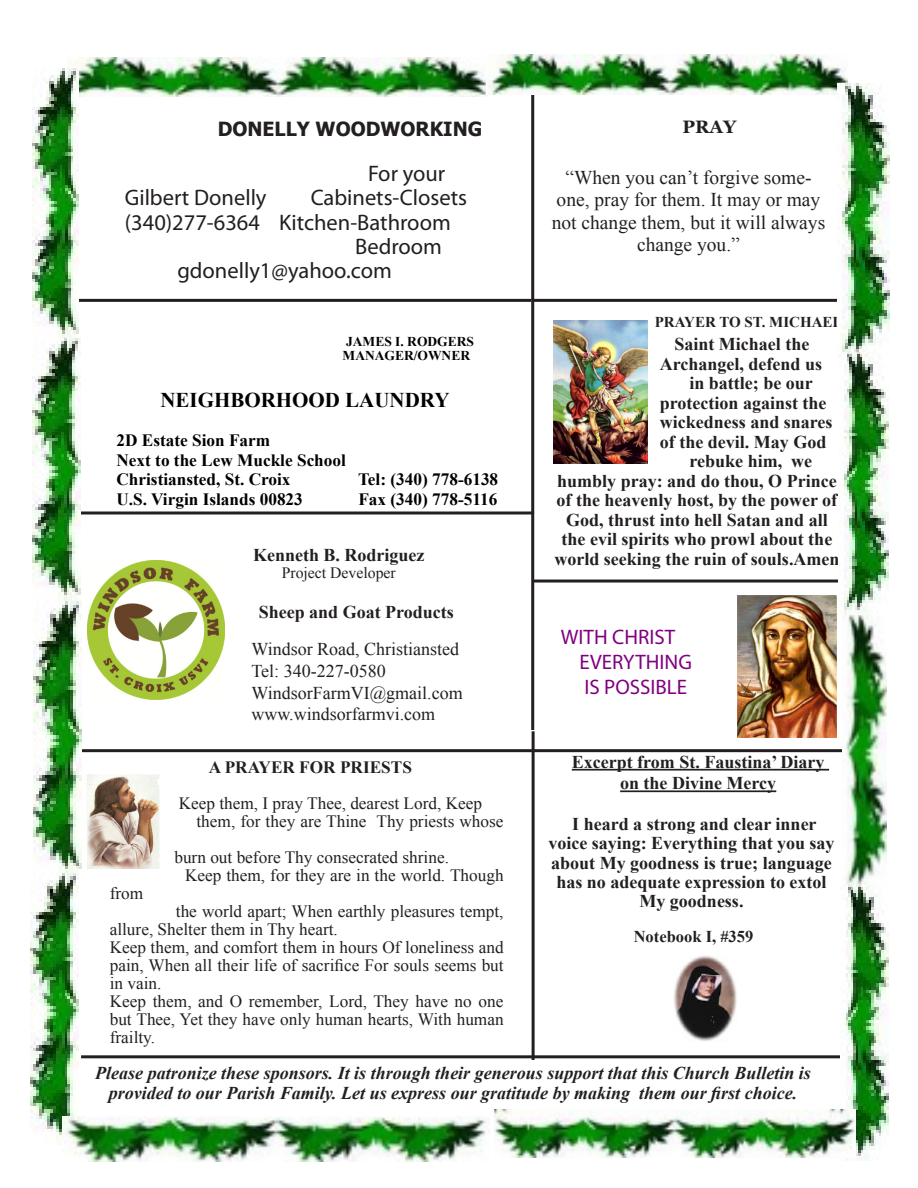
<style>
.page{position:relative;width:918px;height:1188px;background:#fff}
.page>*{position:absolute;margin:0;border:0;box-sizing:border-box;transform-origin:0 0}
.t1{font:22.5px "Myriad Pro";color:#231f20}
.t2{font:21px/25.2px "Myriad Pro";color:#800080}
.t3{font:700 21px "Times New Roman";color:#000}
.t4{font:19.5px/22.5px "Times New Roman";color:#231f20;text-align:center}
.t5{font:700 19.5px "Tahoma";color:#231f20}
.t6{font:700 18px/19.5px "Times New Roman";color:#231f20;text-align:center}
.t7{font:italic 700 18px/19.5px "Times New Roman";color:#231f20;text-align:center}
.t8{font:18px/21.6px "Times New Roman";color:#231f20}
.t9{font:700 18px "Georgia";color:#231f20}
.t10{font:17.25px/18px "Times New Roman";color:#231f20}
.t11{font:700 17.25px/19.5px "Times New Roman";color:#000}
.t12{font:700 17.25px "Times New Roman";color:#231f20}
.t13{font:700 16.5px "Times New Roman";color:#231f20}
.t14{font:15.75px "Times New Roman";color:#231f20}
.t15{font:700 15px "Times New Roman";color:#231f20}
.t16{font:700 13.5px/14.2px "Times New Roman";color:#000}
</style>
<div class="page">
<hr style="left:81px;top:1055px;width:783px;height:3px;background:#231f20">
<img style="left:554px;top:320px;width:94px;height:143px">
<hr style="left:531px;top:74px;width:3px;height:656px;background:#231f20">
<hr style="left:68px;top:512px;width:466px;height:2px;background:#231f20">
<hr style="left:78px;top:299px;width:454px;height:3px;background:#231f20">
<hr style="left:52px;top:749px;width:810px;height:3px;background:#231f20">
<img style="left:88px;top:560px;width:137px;height:139px">
<hr style="left:533px;top:580px;width:328px;height:3px;background:#231f20">
<hr style="left:532px;top:731px;width:3px;height:329px;background:#231f20">
<hr style="left:533px;top:299px;width:328px;height:3px;background:#231f20">
<img style="left:86px;top:775px;width:74px;height:93px">
<img style="left:737px;top:595px;width:100px;height:143px">
<hr style="left:572px;top:769px;width:257px;height:2px;background:#231f20">
<hr style="left:620px;top:790px;width:156px;height:2px;background:#231f20">
<img style="left:673px;top:956px;width:64px;height:85px">
<img style="left:67px;top:58px;width:423px;height:39px">
<img style="left:486px;top:54px;width:362px;height:40px">
<img style="left:32px;top:69px;width:46px;height:270px">
<img style="left:33px;top:339px;width:49px;height:536px">
<img style="left:30px;top:874px;width:48px;height:270px">
<img style="left:837px;top:84px;width:52px;height:269px">
<img style="left:839px;top:353px;width:49px;height:261px">
<img style="left:842px;top:615px;width:45px;height:271px">
<img style="left:840px;top:886px;width:48px;height:275px">
<img style="left:62px;top:1116px;width:427px;height:45px">
<img style="left:494px;top:1110px;width:362px;height:47px">
<p class="t5" style="left:218px;top:116px;width:266px">DONELLY WOODWORKING</p>
<p class="t1" style="left:368px;top:160px;width:79px">For your</p>
<p class="t1" style="left:125px;top:184px;width:143px">Gilbert Donelly</p>
<p class="t1" style="left:311px;top:184px;width:158px">Cabinets-Closets</p>
<p class="t1" style="left:125px;top:208px;width:327px">(340)277-6364 Kitchen-Bathroom</p>
<p class="t1" style="left:355px;top:232px;width:88px">Bedroom</p>
<p class="t1" style="left:177px;top:256px;width:216px">gdonelly1@yahoo.com</p>
<p class="t16" style="left:343px;top:334px;width:133px">JAMES I. RODGERS<br>MANAGER/OWNER</p>
<p class="t3" style="left:160px;top:386px;width:291px">NEIGHBORHOOD LAUNDRY</p>
<p class="t11" style="left:116px;top:430px;width:231px">2D Estate Sion Farm<br>Next to the Lew Muckle School<br>Christiansted, St. Croix</p>
<p class="t11" style="left:358px;top:469px;width:142px">Tel: (340) 778-6138</p>
<p class="t11" style="left:116px;top:489px;width:188px">U.S. Virgin Islands 00823</p>
<p class="t11" style="left:358px;top:489px;width:140px">Fax (340) 778-5116</p>
<p class="t6" style="left:253px;top:545px;width:173px">Kenneth B. Rodriguez</p>
<p class="t14" style="left:282px;top:562px;width:116px">Project Developer</p>
<p class="t6" style="left:259px;top:602px;width:197px">Sheep and Goat Products</p>
<p class="t8" style="left:251px;top:638px;width:213px">Windsor Road, Christiansted<br>Tel: 340-227-0580<br>WindsorFarmVI@gmail.com www.windsorfarmvi.com</p>
<p class="t12" style="left:209px;top:755px;width:205px">A PRAYER FOR PRIESTS</p>
<p class="t10" style="left:197px;top:794px;width:309px;text-indent:-18px">Keep them, I pray Thee, dearest Lord, Keep them, for they are Thine Thy priests whose</p>
<p class="t10" style="left:185px;top:848px;width:320px;text-indent:-11px">burn out before Thy consecrated shrine.<br>Keep them, for they are in the world. Though</p>
<p class="t10" style="left:110px;top:884px;width:35px">from</p>
<p class="t10" style="left:110px;top:902px;width:395px;text-indent:66px">the world apart; When earthly pleasures tempt, allure, Shelter them in Thy heart.<br>Keep them, and comfort them in hours Of loneliness and pain, When all their life of sacrifice For souls seems but in vain.<br>Keep them, and O remember, Lord, They have no one but Thee, Yet they have only human hearts, With human frailty.</p>
<p class="t9" style="left:683px;top:115px;width:55px">PRAY</p>
<p class="t4" style="left:552px;top:166px;width:275px">“When you can’t forgive some&shy;one, pray for them. It may or may not change them, but it will always change you.”</p>
<p class="t15" style="left:655px;top:312px;width:188px">PRAYER TO ST. MICHAEL</p>
<p class="t6" style="left:674px;top:334px;width:136px">Saint Michael the</p>
<p class="t6" style="left:660px;top:354px;width:164px">Archangel, defend us</p>
<p class="t6" style="left:689px;top:373px;width:125px">in battle; be our</p>
<p class="t6" style="left:660px;top:393px;width:168px">protection against the</p>
<p class="t6" style="left:660px;top:412px;width:174px">wickedness and snares</p>
<p class="t6" style="left:660px;top:432px;width:168px">of the devil. May God</p>
<p class="t6" style="left:690px;top:451px;width:124px">rebuke him, we</p>
<p class="t6" style="left:557px;top:471px;width:281px">humbly pray: and do thou, O Prince</p>
<p class="t6" style="left:557px;top:490px;width:282px">of the heavenly host, by the power of</p>
<p class="t6" style="left:566px;top:510px;width:263px">God, thrust into hell Satan and all</p>
<p class="t6" style="left:562px;top:529px;width:272px">the evil spirits who prowl about the</p>
<p class="t6" style="left:554px;top:549px;width:287px">world seeking the ruin of souls.Amen</p>
<p class="t2" style="left:580px;top:624px;width:114px;text-indent:-19px">WITH CHRIST<br>EVERYTHING<br>IS POSSIBLE</p>
<p class="t6" style="left:572px;top:750px;width:254px;line-height:21.6px">Excerpt from St. Faustina’ Diary on the Divine Mercy</p>
<p class="t6" style="left:548px;top:813px;width:288px">I heard a strong and clear inner voice saying: Everything that you say about My goodness is true; language has no adequate expression to extol<br>My goodness.</p>
<p class="t13" style="left:634px;top:925px;width:121px">Notebook I, #359</p>
<p class="t7" style="left:95px;top:1063px;width:717px">Please patronize these sponsors. It is through their generous support that this Church Bulletin is provided to our Parish Family. Let us express our gratitude by making them our first choice.</p>
</div>
